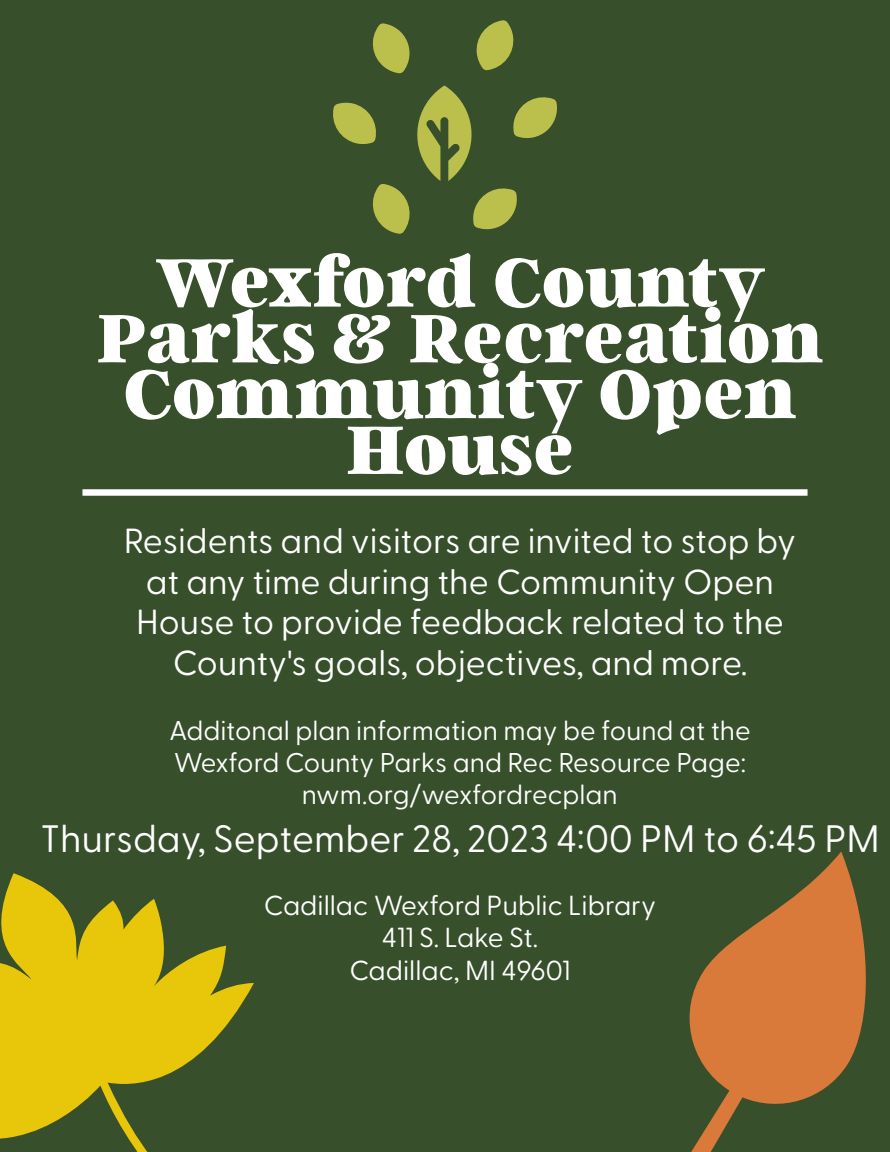
<style>
.page{position:relative;width:890px;height:1152px;background:#374f2b}
.page>*{position:absolute;margin:0;border:0;box-sizing:border-box;transform-origin:0 0}
.t1{font:76.4px/55.6px "Argent CF Super";letter-spacing:-.005em;color:#fff;text-align:center}
.t2{font:38px "Greycliff CF";color:#fff}
.t3{font:34.8px/40.4px "Greycliff CF";color:#fff;text-align:center}
.t4{font:27.6px/32.4px "Greycliff CF";color:#fff;text-align:center}
.t5{font:27.2px/31.6px "Greycliff CF";color:#fff;text-align:center}
</style>
<div class="page">
<svg style="left:476px;top:20px;width:38px;height:50px"></svg>
<svg style="left:372px;top:23px;width:38px;height:50px"></svg>
<svg style="left:333px;top:85px;width:224px;height:149px"></svg>
<svg style="left:0;top:873px;width:254px;height:279px;fill:#e8c70a"></svg>
<svg style="left:689px;top:851px;width:177px;height:301px;fill:#d9793a"></svg>
<div style="left:82px;top:489px;width:725px;height:7px;background:#fff"></div>
<h1 class="t1" style="left:96px;top:255px;width:729px">Wexford County<br>Parks &amp; Recreation<br>Community Open<br>House</h1>
<p class="t3" style="left:124px;top:518px;width:674px">Residents and visitors are invited to stop by at any time during the Community Open House to provide feedback related to the County's goals, objectives, and more.</p>
<p class="t5" style="left:169px;top:713px;width:583px">Additonal plan information may be found at the<br>Wexford County Parks and Rec Resource Page: nwm.org/wexfordrecplan</p>
<p class="t2" style="left:40px;top:810px;width:841px">Thursday, September 28, 2023 4:00 PM to 6:45 PM</p>
<p class="t4" style="left:264px;top:887px;width:394px">Cadillac Wexford Public Library<br>411 S. Lake St.<br>Cadillac, MI 49601</p>
</div>
